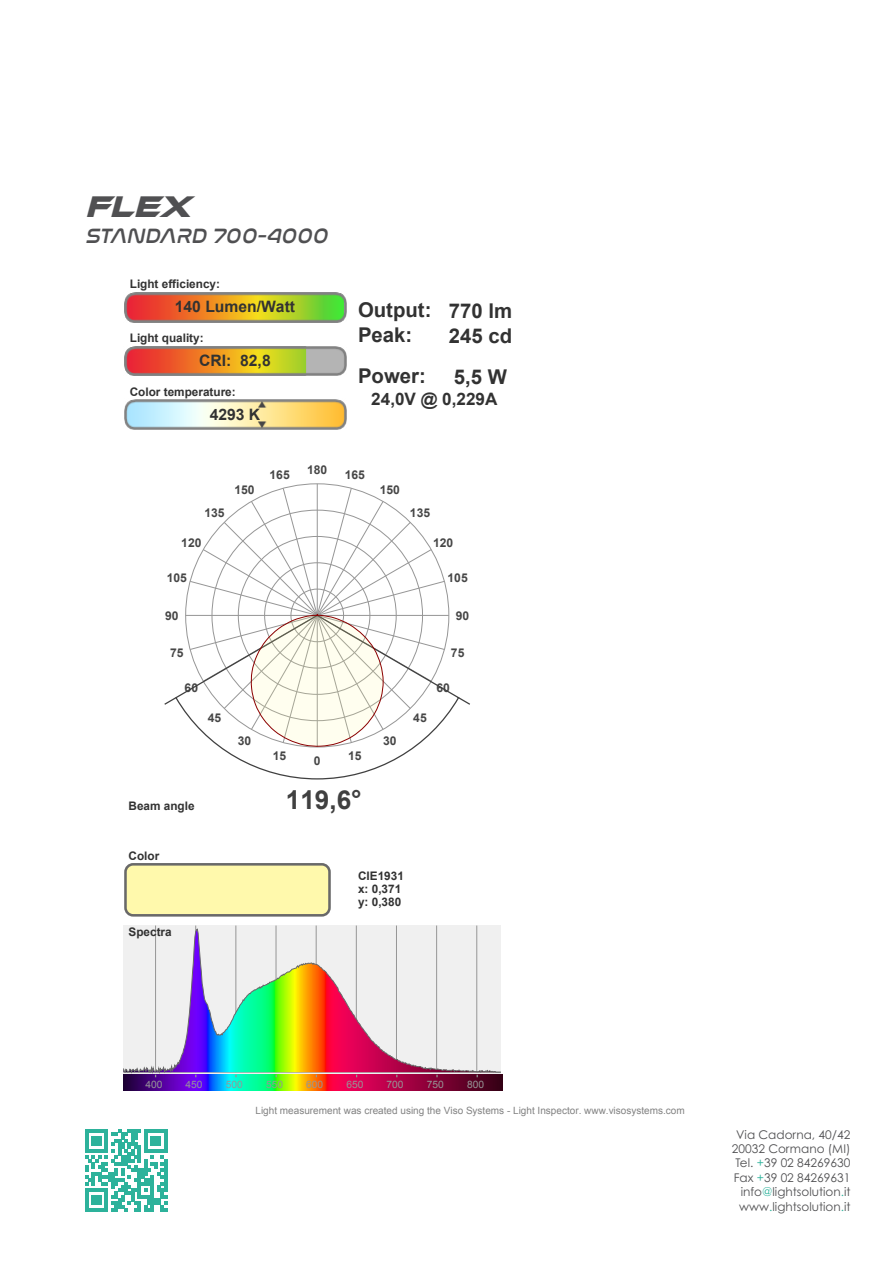
<style>
.page{position:relative;width:893px;height:1263px;background:#fff}
.page>*{position:absolute;margin:0;border:0;box-sizing:border-box;transform-origin:0 0}
.t1{font:italic 30.75px "Ethnocentric Rg";color:#505052}
.t2{font:700 26.1px "Arial";color:#404040}
.t3{font:italic 21.3px "Nasalization Rg";color:#505052}
.t4{font:700 20.4px/25.5px "Arial";color:#323232}
.t5{font:700 17.1px "Arial";color:#323232}
.t6{font:700 15.75px "Arial";color:#323232}
.t7{font:700 12.15px "Arial";color:#464646}
.t8{font:12px/14.4px "Century Gothic";color:#505052;text-align:right}
.t9{font:700 11.85px/12.8px "Arial";color:#323232}
.t10{font:10.2px "Arial";color:#969696}
.t11{font:10.05px "Arial";color:#828282}
.s1{color:#2db29b}
</style>
<div class="page">
<hr style="left:317px;top:484px;width:1px;height:131px;background:#969696">
<svg style="left:178px;top:614px;width:279px;height:166px"></svg>
<svg style="left:457px;top:696px;width:13px;height:9px"></svg>
<svg style="left:164px;top:696px;width:14px;height:9px"></svg>
<svg style="left:189px;top:487px;width:256px;height:260px"></svg>
<img style="left:124px;top:292px;width:223px;height:30px">
<img style="left:124px;top:346px;width:223px;height:30px">
<img style="left:124px;top:399px;width:223px;height:30px">
<div style="left:124px;top:863px;width:207px;height:53px;background:#fff9ac;border:3px solid #696969;border-radius:8px"></div>
<hr style="left:155px;top:925px;width:1px;height:147px;background:#969696">
<hr style="left:195px;top:925px;width:1px;height:147px;background:#969696">
<hr style="left:236px;top:925px;width:1px;height:147px;background:#969696">
<hr style="left:276px;top:925px;width:1px;height:147px;background:#969696">
<hr style="left:316px;top:925px;width:1px;height:147px;background:#969696">
<hr style="left:356px;top:925px;width:1px;height:147px;background:#969696">
<hr style="left:396px;top:925px;width:1px;height:147px;background:#969696">
<hr style="left:436px;top:925px;width:1px;height:147px;background:#969696">
<hr style="left:476px;top:925px;width:1px;height:147px;background:#969696">
<svg style="left:123px;top:928px;width:378px;height:147px"></svg>
<img style="left:123px;top:1075px;width:379px;height:15px">
<svg style="left:85px;top:1129px;width:82px;height:82px"></svg>
<h1 class="t1" style="left:85px;top:188px;width:107px">flex</h1>
<h3 class="t3" style="left:85px;top:216px;width:251px">STANDARD 700-4000</h3>
<p class="t9" style="left:130px;top:278px;width:92px">Light efficiency:</p>
<h3 class="t6" style="left:175px;top:296px;width:122px">140 Lumen/Watt</h3>
<p class="t9" style="left:130px;top:332px;width:75px">Light quality:</p>
<h3 class="t6" style="left:199px;top:350px;width:73px">CRI: 82,8</h3>
<p class="t9" style="left:130px;top:385px;width:107px">Color temperature:</p>
<h3 class="t6" style="left:210px;top:404px;width:52px">4293 K</h3>
<h3 class="t4" style="left:358px;top:297px;width:156px">Output: 770 lm<br>Peak:</h3>
<h3 class="t4" style="left:449px;top:324px;width:65px">245 cd</h3>
<h3 class="t4" style="left:358px;top:364px;width:69px">Power:</h3>
<h3 class="t4" style="left:454px;top:365px;width:55px">5,5 W</h3>
<h3 class="t5" style="left:371px;top:388px;width:128px">24,0V @ 0,229A</h3>
<p class="t7" style="left:204px;top:504px;width:22px">135</p>
<p class="t7" style="left:181px;top:535px;width:22px">120</p>
<p class="t7" style="left:167px;top:570px;width:22px">105</p>
<p class="t7" style="left:234px;top:481px;width:22px">150</p>
<p class="t7" style="left:165px;top:607px;width:15px">90</p>
<p class="t7" style="left:170px;top:645px;width:15px">75</p>
<p class="t7" style="left:185px;top:680px;width:15px">60</p>
<p class="t7" style="left:208px;top:710px;width:15px">45</p>
<p class="t7" style="left:238px;top:733px;width:15px">30</p>
<p class="t7" style="left:270px;top:467px;width:22px">165</p>
<p class="t7" style="left:273px;top:748px;width:15px">15</p>
<p class="t7" style="left:307px;top:462px;width:22px">180</p>
<p class="t7" style="left:314px;top:753px;width:8px">0</p>
<p class="t7" style="left:345px;top:467px;width:22px">165</p>
<p class="t7" style="left:348px;top:748px;width:15px">15</p>
<p class="t7" style="left:380px;top:481px;width:22px">150</p>
<p class="t7" style="left:383px;top:733px;width:15px">30</p>
<p class="t7" style="left:410px;top:504px;width:22px">135</p>
<p class="t7" style="left:433px;top:535px;width:22px">120</p>
<p class="t7" style="left:448px;top:570px;width:22px">105</p>
<p class="t7" style="left:456px;top:607px;width:15px">90</p>
<p class="t7" style="left:451px;top:645px;width:15px">75</p>
<p class="t7" style="left:436px;top:680px;width:15px">60</p>
<p class="t7" style="left:413px;top:710px;width:15px">45</p>
<p class="t9" style="left:129px;top:799px;width:68px">Beam angle</p>
<p class="t9" style="left:129px;top:849px;width:32px">Color</p>
<p class="t9" style="left:129px;top:926px;width:45px">Spectra</p>
<h2 class="t2" style="left:286px;top:782px;width:77px">119,6°</h2>
<p class="t9" style="left:358px;top:870px;width:47px">CIE1931 x: 0,371 y: 0,380</p>
<p class="t10" style="left:145px;top:1077px;width:19px">400</p>
<p class="t10" style="left:186px;top:1077px;width:19px">450</p>
<p class="t10" style="left:226px;top:1077px;width:19px">500</p>
<p class="t10" style="left:266px;top:1077px;width:19px">550</p>
<p class="t10" style="left:306px;top:1077px;width:19px">600</p>
<p class="t10" style="left:346px;top:1077px;width:19px">650</p>
<p class="t10" style="left:387px;top:1077px;width:19px">700</p>
<p class="t10" style="left:427px;top:1077px;width:19px">750</p>
<p class="t10" style="left:467px;top:1077px;width:19px">800</p>
<p class="t11" style="left:256px;top:1104px;width:431px">Light measurement was created using the Viso Systems - Light Inspector. www.visosystems.com</p>
<p class="t8" style="left:732px;top:1127px;width:120px">Via Cadorna, 40/42<br>20032 Cormano (MI)<br>Tel. <span class="s1">+</span>39 02 84269630<br>Fax <span class="s1">+</span>39 02 84269631 info<span class="s1">@</span>lightsolution<span class="s1">.</span>it www<span class="s1">.</span>lightsolution<span class="s1">.</span>it</p>
</div>
